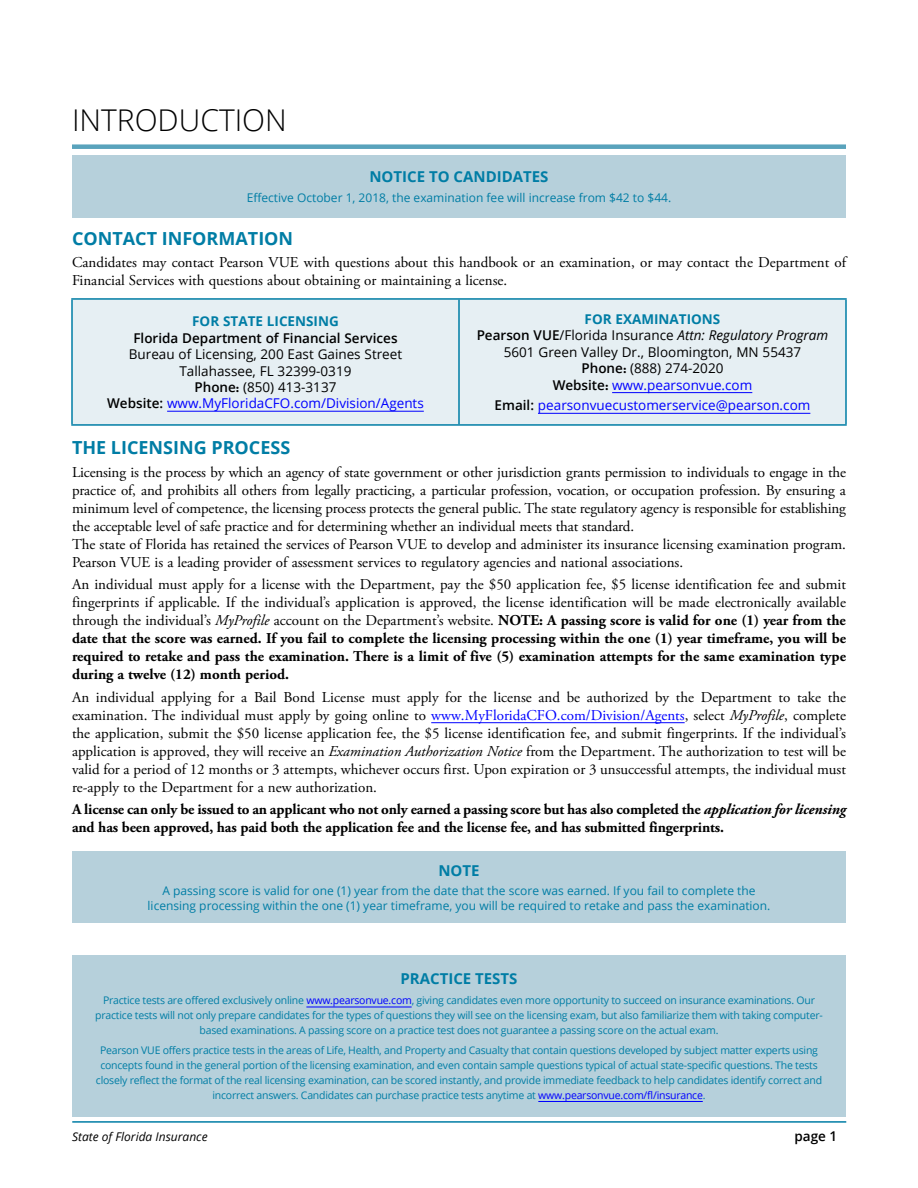
<style>
.page{position:relative;width:918px;height:1188px;background:#fff}
.page>*{position:absolute;margin:0;border:0;box-sizing:border-box;transform-origin:0 0}
.t1{font:300 30px "Open Sans";color:#000}
.t2{font:700 18px "Open Sans";color:#007da5}
.t3{font:15px/18px "Adobe Garamond Pro";letter-spacing:-.005em;color:#000}
.t4{font:700 15px/18px "Adobe Garamond Pro";letter-spacing:-.01em;color:#000}
.t5{font:700 15px "Open Sans";color:#007da5}
.t6{font:13.5px/16.4px "Open Sans";color:#000;text-align:center}
.t7{font:13.5px "Open Sans";color:#00f}
.t8{font:600 13.5px "Open Sans";color:#000}
.t9{font:700 13.5px "Open Sans";color:#007da5}
.t10{font:12px/15px "Open Sans";color:#007da5;text-align:center}
.t11{font:italic 12px "Open Sans";color:#000}
.t12{font:10.5px/15px "Open Sans";letter-spacing:-.02em;color:#007da5;text-align:center}
.s1{font-weight:600}
.s2{font-family:"Adobe Garamond Pro";font-weight:700}
.s3{color:#00f}
.s4{font-weight:700;color:#007da5}
.s5{font-style:italic}
.s6{font-weight:600;color:#000}
.s7{font-weight:700}
</style>
<div class="page">
<hr style="left:72px;top:1121px;width:774px;height:2px;background:#007da5">
<div style="left:72px;top:144px;width:774px;height:5px;background:#59a3bc"></div>
<hr style="left:431px;top:722px;width:254px;height:1px;background:#00f">
<div style="left:72px;top:155px;width:774px;height:63px;background:#b6d0db"></div>
<div style="left:73px;top:300px;width:772px;height:124px;background:#e6eff3"></div>
<hr style="left:71px;top:300px;width:2px;height:124px;background:#007da5">
<hr style="left:71px;top:298px;width:388px;height:2px;background:#007da5">
<hr style="left:459px;top:298px;width:388px;height:2px;background:#007da5">
<hr style="left:458px;top:300px;width:2px;height:124px;background:#007da5">
<hr style="left:845px;top:300px;width:2px;height:124px;background:#007da5">
<hr style="left:71px;top:424px;width:388px;height:2px;background:#007da5">
<hr style="left:459px;top:424px;width:388px;height:2px;background:#007da5">
<hr style="left:167px;top:411px;width:257px;height:1px;background:#00f">
<hr style="left:612px;top:392px;width:140px;height:1px;background:#00f">
<hr style="left:538px;top:413px;width:272px;height:1px;background:#00f">
<div style="left:72px;top:851px;width:774px;height:72px;background:#b6d0db"></div>
<div style="left:72px;top:955px;width:774px;height:162px;background:#b6d0db"></div>
<hr style="left:306px;top:1007px;width:106px;height:1px;background:#00f">
<hr style="left:538px;top:1101px;width:165px;height:1px;background:#00f">
<h1 class="t1" style="left:72px;top:100px;width:216px">INTRODUCTION</h1>
<p class="t5" style="left:369px;top:166px;width:181px">NOTICE TO CANDIDATES</p>
<p class="t10" style="left:247px;top:189px;width:426px">Effective October 1, 2018, the examination fee will increase from $42 to $44.</p>
<p class="t2" style="left:72px;top:226px;width:223px">CONTACT INFORMATION</p>
<p class="t3" style="left:72px;top:254px;width:776px">Candidates may contact Pearson VUE with questions about this handbook or an examination, or may contact the Department of<br>Financial Services with questions about obtaining or maintaining a license.</p>
<p class="t9" style="left:192px;top:312px;width:148px">FOR STATE LICENSING</p>
<p class="t8" style="left:133px;top:328px;width:266px">Florida Department of Financial Services</p>
<p class="t6" style="left:107px;top:346px;width:318px">Bureau of Licensing, 200 East Gaines Street Tallahassee, FL 32399-0319<br><span class="s1">Phone</span><span class="s2">:</span> (850) 413-3137<br><span class="s1">Website:</span> <span class="s3">www.MyFloridaCFO.com/Division/Agents</span></p>
<p class="t6" style="left:477px;top:310px;width:353px"><span class="s4">FOR EXAMINATIONS<br></span><span class="s1">Pearson VUE</span>/Florida Insurance <span class="s5">Attn: Regulatory Program </span>5601 Green Valley Dr., Bloomington, MN 55437<br><span class="s1">Phone</span><span class="s2">:</span> (888) 274-2020<br><span class="s1">Website</span><span class="s2">:</span> <span class="s3">www.pearsonvue.com</span></p>
<p class="t7" style="left:495px;top:396px;width:317px"><span class="s6">Email:</span> pearsonvuecustomerservice@pearson.com</p>
<p class="t2" style="left:72px;top:435px;width:220px">THE LICENSING PROCESS</p>
<p class="t3" style="left:72px;top:463px;width:776px">Licensing is the process by which an agency of state government or other jurisdiction grants permission to individuals to engage in the practice of, and prohibits all others from legally practicing, a particular profession, vocation, or occupation profession. By ensuring a minimum level of competence, the licensing process protects the general public. The state regulatory agency is responsible for establishing the acceptable level of safe practice and for determining whether an individual meets that standard.<br>The state of Florida has retained the services of Pearson VUE to develop and administer its insurance licensing examination program.<br>Pearson VUE is a leading provider of assessment services to regulatory agencies and national associations.</p>
<p class="t3" style="left:72px;top:576px;width:776px;text-align:justify">An individual must apply for a license with the Department, pay the $50 application fee, $5 license identification fee and submit fingerprints if applicable. If the individual’s application is approved, the license identification will be made electronically available through the individual’s <span class="s5">MyProfile</span> account on the Department’s website. <span class="s7">NOTE: A passing score is valid for one (1) year from the date that the score was earned. If you fail to complete the licensing processing within the one (1) year timeframe, you will be required to retake and pass the examination. There is a limit of five (5) examination attempts for the same examination type during a twelve (12) month period.</span></p>
<p class="t3" style="left:72px;top:688px;width:776px;text-align:justify">An individual applying for a Bail Bond License must apply for the license and be authorized by the Department to take the examination. The individual must apply by going online to <span class="s3">www.MyFloridaCFO.com/Division/Agents</span>, select <span class="s5">MyProfile</span>, complete the application, submit the $50 license application fee, the $5 license identification fee, and submit fingerprints. If the individual’s application is approved, they will receive an <span class="s5">Examination Authorization Notice</span> from the Department. The authorization to test will be valid for a period of 12 months or 3 attempts, whichever occurs first. Upon expiration or 3 unsuccessful attempts, the individual must re-apply to the Department for a new authorization.</p>
<p class="t4" style="left:72px;top:801px;width:775px">A license can only be issued to an applicant who not only earned a passing score but has also completed the <span class="s5">application for licensing </span>and has been approved, has paid both the application fee and the license fee, and has submitted fingerprints.</p>
<p class="t5" style="left:438px;top:860px;width:43px">NOTE</p>
<p class="t10" style="left:148px;top:883px;width:624px">A passing score is valid for one (1) year from the date that the score was earned. If you fail to complete the licensing processing within the one (1) year timeframe, you will be required to retake and pass the examination.</p>
<p class="t5" style="left:400px;top:968px;width:119px">PRACTICE TESTS</p>
<p class="t12" style="left:95px;top:992px;width:729px">Practice tests are offered exclusively online <span class="s3">www.pearsonvue.com</span>, giving candidates even more opportunity to succeed on insurance examinations. Our practice tests will not only prepare candidates for the types of questions they will see on the licensing exam, but also familiarize them with taking computer&shy;based examinations. A passing score on a practice test does not guarantee a passing score on the actual exam.</p>
<p class="t12" style="left:96px;top:1042px;width:728px">Pearson VUE offers practice tests in the areas of Life, Health, and Property and Casualty that contain questions developed by subject matter experts using concepts found in the general portion of the licensing examination, and even contain sample questions typical of actual state-specific questions. The tests closely reflect the format of the real licensing examination, can be scored instantly, and provide immediate feedback to help candidates identify correct and incorrect answers. Candidates can purchase practice tests anytime at <span class="s3">www.pearsonvue.com/fl/insurance</span>.</p>
<p class="t11" style="left:72px;top:1128px;width:137px">State of Florida Insurance</p>
<p class="t8" style="left:795px;top:1127px;width:44px">page 1</p>
</div>
